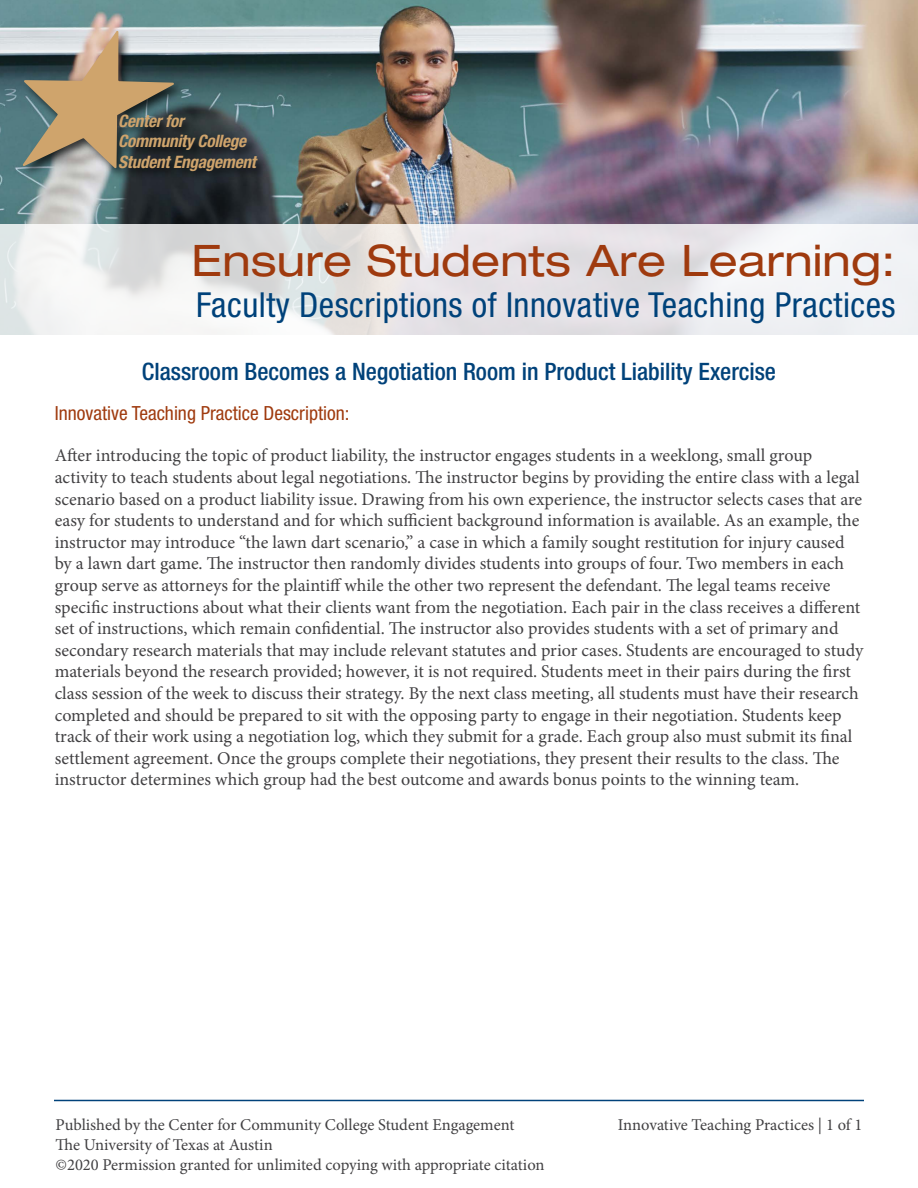
<style>
.page{position:relative;width:918px;height:1188px;background:#fff}
.page>*{position:absolute;margin:0;border:0;box-sizing:border-box;transform-origin:0 0}
.t1{font:expanded 43.5px "Helvetica Neue LT Std";letter-spacing:.005em;color:#9f3a0e}
.t2{font:condensed 34.5px "Helvetica Neue LT Std";letter-spacing:.015em;color:#00427a}
.t3{font:500 condensed 24px "Helvetica Neue LT Std";color:#00427a}
.t4{font:condensed 19.5px "Helvetica Neue LT Std";color:#9f3a0e}
.t5{font:18px/21.6px "Minion Pro";color:#414042}
.t6{font:italic 700 condensed 17.1px/20.5px "Helvetica Neue LT Std";letter-spacing:-.015em;color:#cfa46c}
.t7{font:16.5px/19.8px "Minion Pro";color:#414042}
</style>
<div class="page">
<hr style="left:54px;top:1100px;width:810px;height:1px;background:#00427a">
<img style="left:0;top:0;width:918px;height:224px">
<svg style="left:0;top:224px;width:918px;height:111px"></svg>
<div style="left:20px;top:28px;width:250px;height:155px;background:#000;opacity:.75"></div>
<svg style="left:22px;top:31px;width:152px;height:138px;background:#8c8573"></svg>
<p class="t6" style="left:118px;top:110px;width:139px">Center for<br>Community College<br>Student Engagement</p>
<h1 class="t1" style="left:192px;top:234px;width:706px">Ensure Students Are Learning:</h1>
<h2 class="t2" style="left:196px;top:285px;width:701px">Faculty Descriptions of Innovative Teaching Practices</h2>
<h3 class="t3" style="left:142px;top:357px;width:636px">Classroom Becomes a Negotiation Room in Product Liability Exercise</h3>
<p class="t4" style="left:55px;top:401px;width:296px">Innovative Teaching Practice Description:</p>
<p class="t5" style="left:55px;top:445px;width:810px">After introducing the topic of product liability, the instructor engages students in a weeklong, small group activity to teach students about legal negotiations. The instructor begins by providing the entire class with a legal scenario based on a product liability issue. Drawing from his own experience, the instructor selects cases that are easy for students to understand and for which sufficient background information is available. As an example, the instructor may introduce “the lawn dart scenario,” a case in which a family sought restitution for injury caused by a lawn dart game. The instructor then randomly divides students into groups of four. Two members in each group serve as attorneys for the plaintiff while the other two represent the defendant. The legal teams receive specific instructions about what their clients want from the negotiation. Each pair in the class receives a different set of instructions, which remain confidential. The instructor also provides students with a set of primary and secondary research materials that may include relevant statutes and prior cases. Students are encouraged to study materials beyond the research provided; however, it is not required. Students meet in their pairs during the first class session of the week to discuss their strategy. By the next class meeting, all students must have their research completed and should be prepared to sit with the opposing party to engage in their negotiation. Students keep track of their work using a negotiation log, which they submit for a grade. Each group also must submit its final settlement agreement. Once the groups complete their negotiations, they present their results to the class. The instructor determines which group had the best outcome and awards bonus points to the winning team.</p>
<p class="t7" style="left:56px;top:1115px;width:460px">Published by the Center for Community College Student Engagement</p>
<p class="t7" style="left:618px;top:1115px;width:246px">Innovative Teaching Practices | 1 of 1</p>
<p class="t7" style="left:56px;top:1135px;width:491px">The University of Texas at Austin<br>©2020 Permission granted for unlimited copying with appropriate citation</p>
</div>
